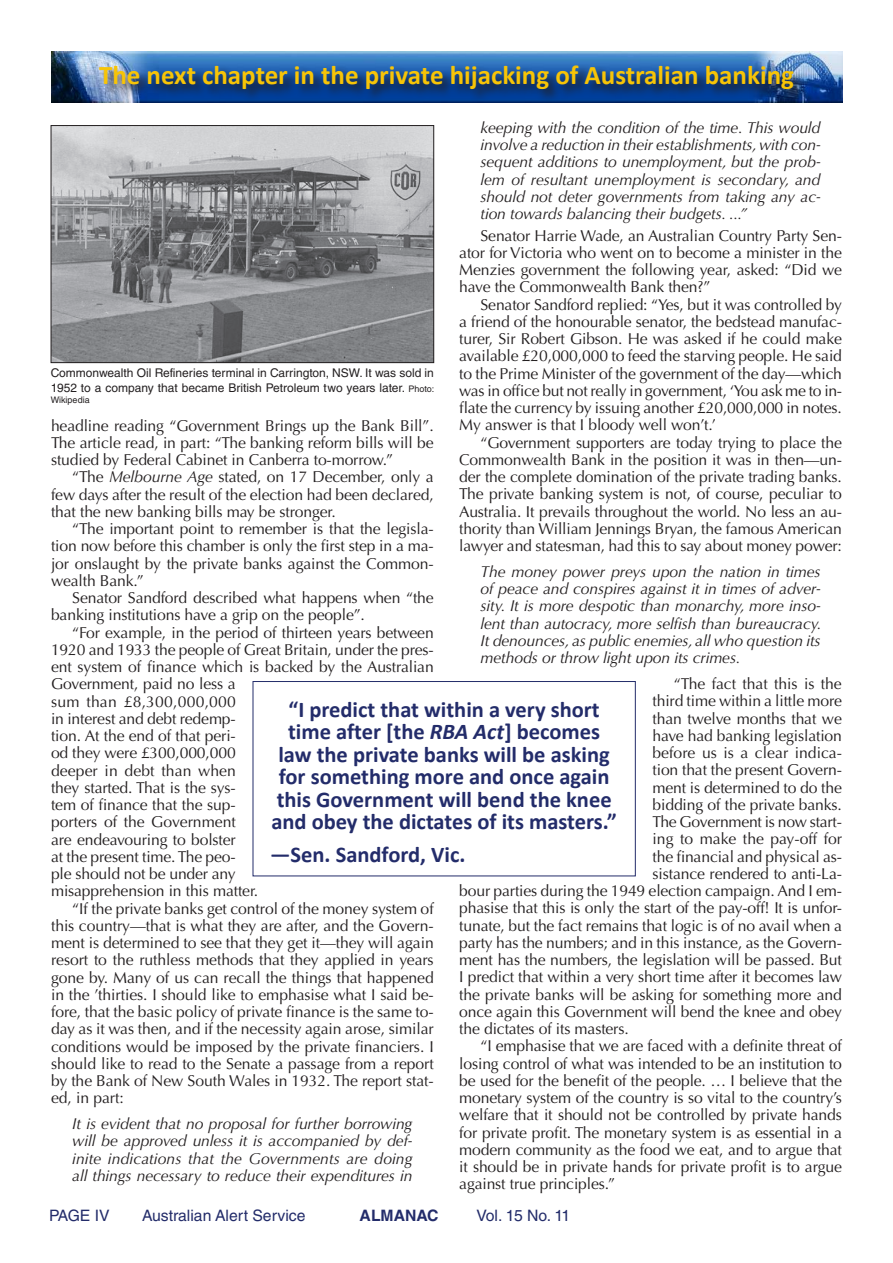
<style>
.page{position:relative;width:893px;height:1263px;background:#fff}
.page>*{position:absolute;margin:0;border:0;box-sizing:border-box;transform-origin:0 0}
.t1{font:700 27px "Calibri";color:#f7c407}
.t2{font:700 22.5px/22.5px "Calibri";color:#232c6a;text-align:center}
.t3{font:15.75px/17.2px "Optima LT Std";letter-spacing:-.01em;color:#231f20;text-align:justify}
.t4{font:italic 15.75px/17.2px "Optima LT Std";letter-spacing:-.01em;color:#231f20;text-align:justify}
.t5{font:15.75px "Helvetica LT Std";color:#232c6a}
.t6{font:700 15.75px "Helvetica LT Std";color:#232c6a}
.t7{font:12px/14.4px "Helvetica LT Std";color:#231f20}
.t8{font:9px "Helvetica LT Std";color:#231f20}
.s1{font-size:9px}
.s2{font-style:italic}
</style>
<div class="page">
<img style="left:51px;top:51px;width:791px;height:52px">
<div style="left:98px;top:64px;width:709px;height:39px;background:#231f20;opacity:.91"></div>
<div style="left:253px;top:681px;width:382px;height:195px;border:1px solid #232c6a"></div>
<img style="left:53px;top:127px;width:379px;height:234px">
<div style="left:51px;top:125px;width:383px;height:238px;border:1px solid #231f20"></div>
<h1 class="t1" style="left:99px;top:56px;width:696px">The next chapter in the private hijacking of Australian banking</h1>
<p class="t4" style="left:480px;top:119px;width:342px">keeping with the condition of the time. This would involve a reduction in their establishments, with con&shy;sequent additions to unemployment, but the prob&shy;lem of resultant unemployment is secondary, and should not deter governments from taking any ac&shy;tion towards balancing their budgets. ...”</p>
<p class="t3" style="left:459px;top:227px;width:384px;text-indent:21px">Senator Harrie Wade, an Australian Country Party Sen&shy;ator for Victoria who went on to become a minister in the Menzies government the following year, asked: “Did we have the Commonwealth Bank then?”</p>
<p class="t3" style="left:459px;top:296px;width:384px;text-indent:21px">Senator Sandford replied: “Yes, but it was controlled by a friend of the honourable senator, the bedstead manufac&shy;turer, Sir Robert Gibson. He was asked if he could make available £20,000,000 to feed the starving people. He said to the Prime Minister of the government of the day—which was in office but not really in government, ‘You ask me to in&shy;flate the currency by issuing another £20,000,000 in notes.<br>My answer is that I bloody well won’t.’</p>
<p class="t3" style="left:459px;top:434px;width:384px;text-indent:21px">“Government supporters are today trying to place the Commonwealth Bank in the position it was in then—un&shy;der the complete domination of the private trading banks.<br>The private banking system is not, of course, peculiar to Australia. It prevails throughout the world. No less an au&shy;thority than William Jennings Bryan, the famous American lawyer and statesman, had this to say about money power:</p>
<p class="t4" style="left:480px;top:563px;width:342px">The money power preys upon the nation in times of peace and conspires against it in times of adver&shy;sity. It is more despotic than monarchy, more inso&shy;lent than autocracy, more selfish than bureaucracy.<br>It denounces, as public enemies, all who question its methods or throw light upon its crimes.</p>
<p class="t3" style="left:674px;top:675px;width:169px">“The fact that this is the</p>
<p class="t3" style="left:653px;top:693px;width:191px">third time within a little more</p>
<p class="t3" style="left:653px;top:710px;width:191px">than twelve months that we</p>
<p class="t3" style="left:653px;top:727px;width:191px">have had banking legislation</p>
<p class="t3" style="left:653px;top:744px;width:191px">before us is a clear indica-</p>
<p class="t3" style="left:653px;top:762px;width:191px">tion that the present Govern-</p>
<p class="t3" style="left:653px;top:779px;width:191px">ment is determined to do the</p>
<p class="t3" style="left:653px;top:796px;width:191px">bidding of the private banks.</p>
<p class="t3" style="left:653px;top:813px;width:191px">The Government is now start-</p>
<p class="t3" style="left:653px;top:831px;width:191px">ing to make the pay-off for</p>
<p class="t3" style="left:653px;top:848px;width:191px">the financial and physical as-</p>
<p class="t3" style="left:653px;top:865px;width:191px">sistance rendered to anti-La-</p>
<p class="t3" style="left:459px;top:882px;width:384px">bour parties during the 1949 election campaign. And I em-</p>
<p class="t3" style="left:459px;top:899px;width:384px">phasise that this is only the start of the pay-off! It is unfor-</p>
<p class="t3" style="left:459px;top:917px;width:384px">tunate, but the fact remains that logic is of no avail when a</p>
<p class="t3" style="left:459px;top:934px;width:384px">party has the numbers; and in this instance, as the Govern-</p>
<p class="t3" style="left:459px;top:951px;width:384px">ment has the numbers, the legislation will be passed. But</p>
<p class="t3" style="left:459px;top:968px;width:384px">I predict that within a very short time after it becomes law</p>
<p class="t3" style="left:459px;top:986px;width:384px">the private banks will be asking for something more and</p>
<p class="t3" style="left:459px;top:1003px;width:384px">once again this Government will bend the knee and obey</p>
<p class="t3" style="left:459px;top:1020px;width:171px">the dictates of its masters.</p>
<p class="t3" style="left:480px;top:1037px;width:363px">“I emphasise that we are faced with a definite threat of</p>
<p class="t3" style="left:459px;top:1055px;width:384px">losing control of what was intended to be an institution to</p>
<p class="t3" style="left:459px;top:1072px;width:384px">be used for the benefit of the people. … I believe that the</p>
<p class="t3" style="left:459px;top:1089px;width:384px">monetary system of the country is so vital to the country’s</p>
<p class="t3" style="left:459px;top:1106px;width:384px">welfare that it should not be controlled by private hands</p>
<p class="t3" style="left:459px;top:1124px;width:384px">for private profit. The monetary system is as essential in a</p>
<p class="t3" style="left:459px;top:1141px;width:384px">modern community as the food we eat, and to argue that</p>
<p class="t3" style="left:459px;top:1158px;width:384px">it should be in private hands for private profit is to argue</p>
<p class="t3" style="left:459px;top:1175px;width:157px">against true principles.”</p>
<p class="t7" style="left:51px;top:366px;width:385px">Commonwealth Oil Refineries terminal in Carrington, NSW. It was sold in<br>1952 to a company that became British Petroleum two years later. <span class="s1">Photo:</span></p>
<p class="t8" style="left:51px;top:394px;width:40px">Wikipedia</p>
<p class="t3" style="left:51px;top:417px;width:384px">headline reading “Government Brings up the Bank Bill”.<br>The article read, in part: “The banking reform bills will be studied by Federal Cabinet in Canberra to-morrow.”</p>
<p class="t3" style="left:51px;top:469px;width:384px;text-indent:21px">“The <span class="s2">Melbourne Age</span> stated, on 17 December, only a few days after the result of the election had been declared, that the new banking bills may be stronger.</p>
<p class="t3" style="left:51px;top:520px;width:384px;text-indent:21px">“The important point to remember is that the legisla&shy;tion now before this chamber is only the first step in a ma&shy;jor onslaught by the private banks against the Common&shy;wealth Bank.”</p>
<p class="t3" style="left:51px;top:589px;width:384px;text-indent:21px">Senator Sandford described what happens when “the banking institutions have a grip on the people”.</p>
<p class="t3" style="left:51px;top:624px;width:384px;text-align:left;text-indent:21px">“For example, in the period of thirteen years between<br>1920 and 1933 the people of Great Britain, under the pres&shy;ent system of finance which is backed by the Australian<br>Government, paid no less a<br>sum than £8,300,000,000<br>in interest and debt redemp-<br>tion. At the end of that peri-<br>od they were £300,000,000<br>deeper in debt than when<br>they started. That is the sys-<br>tem of finance that the sup-<br>porters of the Government<br>are endeavouring to bolster<br>at the present time. The peo-<br>ple should not be under any<br>misapprehension in this matter.</p>
<p class="t3" style="left:51px;top:900px;width:384px;text-indent:21px">“If the private banks get control of the money system of this country—that is what they are after, and the Govern&shy;ment is determined to see that they get it—they will again resort to the ruthless methods that they applied in years gone by. Many of us can recall the things that happened in the ’thirties. I should like to emphasise what I said be&shy;fore, that the basic policy of private finance is the same to&shy;day as it was then, and if the necessity again arose, similar conditions would be imposed by the private financiers. I should like to read to the Senate a passage from a report by the Bank of New South Wales in 1932. The report stat&shy;ed, in part:</p>
<p class="t4" style="left:72px;top:1115px;width:342px">It is evident that no proposal for further borrowing will be approved unless it is accompanied by def&shy;inite indications that the Governments are doing all things necessary to reduce their expenditures in</p>
<h2 class="t2" style="left:271px;top:697px;width:347px">“I predict that within a very short time after [the <span class="s2">RBA Act</span>] becomes law the private banks will be asking for something more and once again this Government will bend the knee and obey the dictates of its masters.”</h2>
<h2 class="t2" style="left:270px;top:843px;width:197px">—Sen. Sandford, Vic.</h2>
<p class="t5" style="left:49px;top:1207px;width:62px">PAGE IV</p>
<p class="t5" style="left:142px;top:1207px;width:165px">Australian Alert Service</p>
<p class="t6" style="left:360px;top:1206px;width:80px">ALMANAC</p>
<p class="t5" style="left:477px;top:1207px;width:95px">Vol. 15 No. 11</p>
</div>
